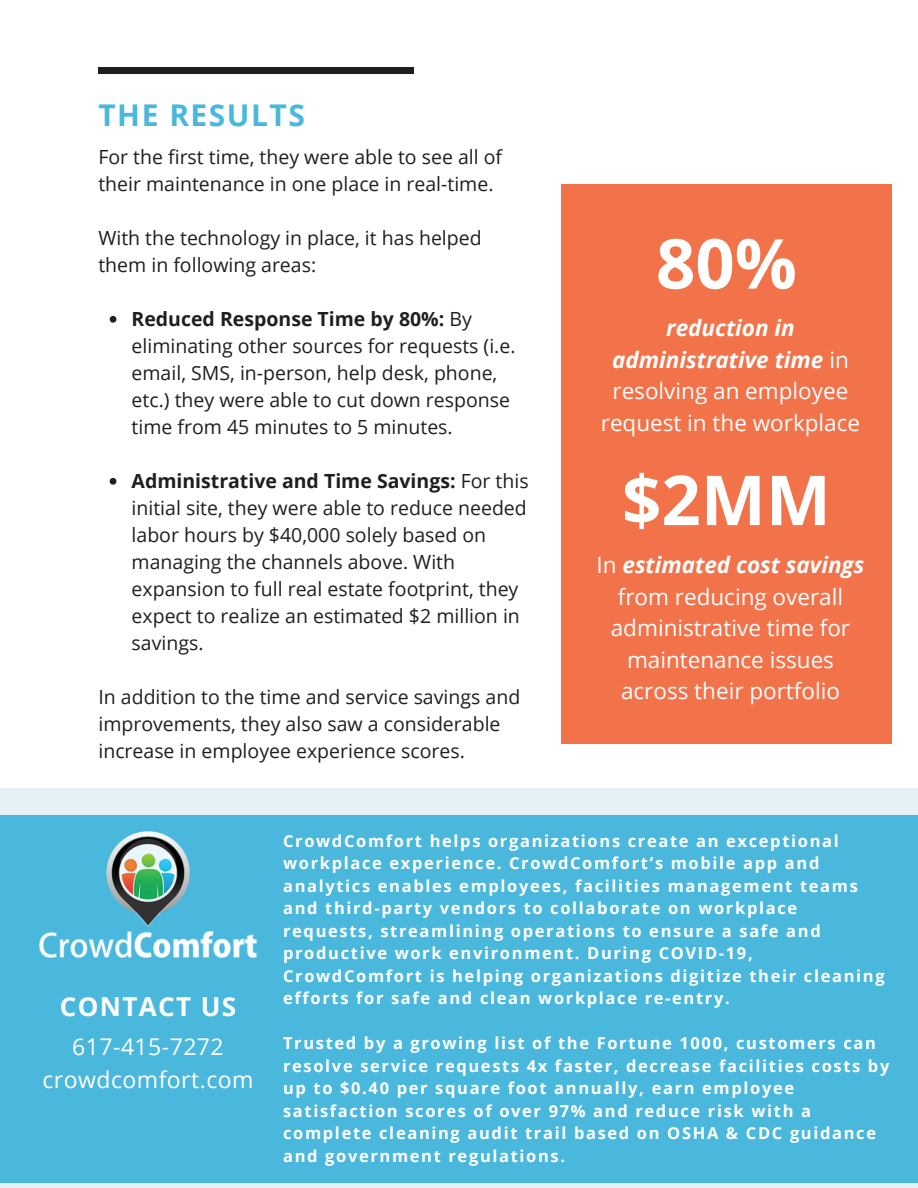
<style>
.page{position:relative;width:918px;height:1188px;background:#fff}
.page>*{position:absolute;margin:0;border:0;box-sizing:border-box;transform-origin:0 0}
.t1{font:700 69px "Open Sans";color:#fff}
.t2{font:700 30px "Open Sans";letter-spacing:.05em;color:#4ab8dc}
.t3{font:700 26.1px "Open Sans";letter-spacing:.05em;color:#fff}
.t4{font:22.95px/33.8px "Open Sans";letter-spacing:.02em;color:#fff;text-align:center}
.t5{font:22.5px/31.5px "Open Sans";color:#fff;text-align:center}
.t6{font:19.5px/27px "Open Sans";color:#1f1f1f}
.t7{font:700 16.5px/22.5px "Open Sans";letter-spacing:.1em;color:#fff}
.s1{font-weight:700}
.s2{font-weight:700;font-style:italic}
</style>
<div class="page">
<div style="left:98px;top:67px;width:316px;height:6px;background:#1f1f1f"></div>
<div style="left:0;top:788px;width:918px;height:400px;background:#e5f1f5"></div>
<div style="left:0;top:815px;width:918px;height:367px;background:#4ab8dc"></div>
<svg style="left:110px;top:316px;width:6px;height:7px"></svg>
<svg style="left:110px;top:478px;width:6px;height:7px"></svg>
<img style="left:40px;top:832px;width:217px;height:126px">
<div style="left:561px;top:184px;width:331px;height:559px;background:#f2724a"></div>
<p class="t2" style="left:98px;top:94px;width:208px">THE RESULTS</p>
<h4 class="t6" style="left:98px;top:143px;width:405px">For the first time, they were able to see all of their maintenance in one place in real-time.</h4>
<h6 class="t6" style="left:98px;top:224px;width:385px">With the technology in place, it has helped them in following areas:</h6>
<h6 class="t6" style="left:132px;top:305px;width:386px"><span class="s1">Reduced Response Time by 80%:</span> By eliminating other sources for requests (i.e. email, SMS, in-person, help desk, phone, etc.) they were able to cut down response time from 45 minutes to 5 minutes.</h6>
<p class="t6" style="left:132px;top:467px;width:399px"><span class="s1">Administrative and Time Savings:</span> For this initial site, they were able to reduce needed labor hours by $40,000 solely based on managing the channels above. With expansion to full real estate footprint, they expect to realize an estimated $2 million in savings.</p>
<p class="t6" style="left:98px;top:683px;width:423px">In addition to the time and service savings and improvements, they also saw a considerable increase in employee experience scores.</p>
<h1 class="t1" style="left:656px;top:215px;width:142px">80%</h1>
<p class="t5" style="left:601px;top:312px;width:261px"><span class="s2">reduction in administrative time</span> in resolving an employee request in the workplace</p>
<h5 class="t1" style="left:622px;top:451px;width:210px">$2MM</h5>
<h3 class="t5" style="left:597px;top:549px;width:269px">In <span class="s2">estimated cost savings </span>from reducing overall administrative time for maintenance issues across their portfolio</h3>
<p class="t3" style="left:60px;top:988px;width:178px">CONTACT US</p>
<h5 class="t4" style="left:43px;top:1029px;width:212px">617-415-7272 crowdcomfort.com</h5>
<h6 class="t7" style="left:283px;top:829px;width:603px">CrowdComfort helps organizations create an exceptional workplace experience. CrowdComfort’s mobile app and analytics enables employees, facilities management teams and third-party vendors to collaborate on workplace requests, streamlining operations to ensure a safe and productive work environment. During COVID-19, CrowdComfort is helping organizations digitize their cleaning efforts for safe and clean workplace re-entry.</h6>
<h2 class="t7" style="left:283px;top:1032px;width:608px">Trusted by a growing list of the Fortune 1000, customers can resolve service requests 4x faster, decrease facilities costs by up to $0.40 per square foot annually, earn employee satisfaction scores of over 97% and reduce risk with a complete cleaning audit trail based on OSHA &amp; CDC guidance and government regulations.</h2>
</div>
